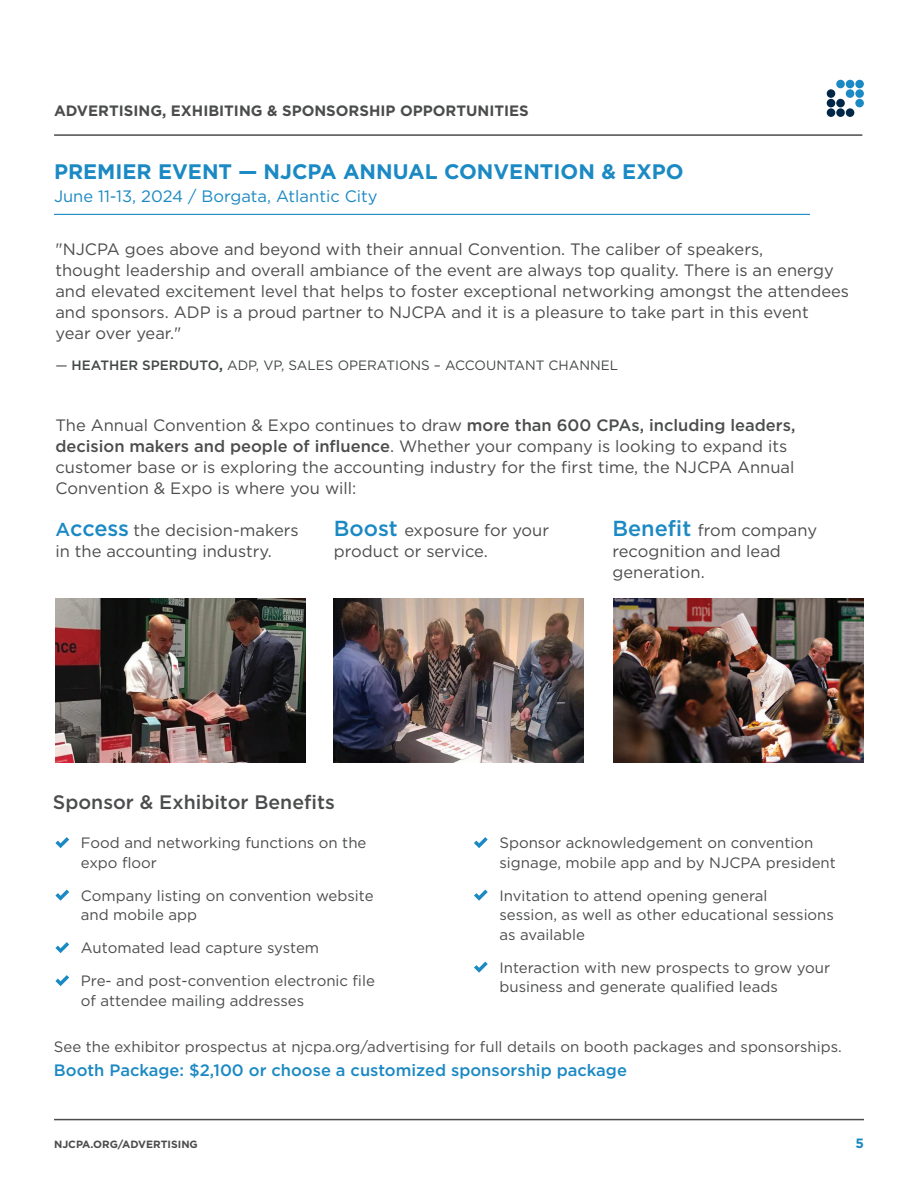
<style>
.page{position:relative;width:918px;height:1188px;background:#fff}
.page>*{position:absolute;margin:0;border:0;box-sizing:border-box;transform-origin:0 0}
.Subhead_title{font:700 21px "Gotham";color:#1b89c3}
.Body_Text{font:500 19.5px "Gotham";color:#4b4c4d}
.Body_Text-2{font:16.5px/21px "Gotham";color:#4b4c4d}
.Body_Text-3{font:500 16.5px "Gotham";color:#1b89c3}
.Subhead_title-2{font:16.5px "Gotham";color:#1b89c3}
.Subhead_2{font:15px/19.5px "Gotham";color:#4b4c4d}
.Body_Text-4{font:15px "Gotham";color:#4b4c4d}
.t1{font:700 15px "Gotham";color:#4b4c4d}
.Body_Text-5{font:13.5px "Gotham";color:#424846}
.t2{font:700 13.5px "Gotham";color:#1b89c3}
.t3{font:700 10.5px "Gotham";color:#4b4c4d}
.s1{font-weight:500}
.s2{font-weight:700}
.s3{font-weight:500;font-size:18.75px;color:#1b89c3}
.s4{font-weight:500;font-size:21.75px;color:#1b89c3}
</style>
<div class="page">
<hr style="left:54px;top:1119px;width:810px;height:1px;background:#4b4c4d">
<hr style="left:54px;top:134px;width:808px;height:2px;background:#4b4c4d">
<div style="left:827px;top:89px;width:8px;height:9px;background:#002748;border-radius:50%"></div>
<div style="left:827px;top:99px;width:8px;height:8px;background:#002748;border-radius:50%"></div>
<div style="left:836px;top:80px;width:9px;height:8px;background:#1b89c3;border-radius:50%"></div>
<div style="left:846px;top:80px;width:8px;height:8px;background:#1b89c3;border-radius:50%"></div>
<div style="left:855px;top:80px;width:9px;height:8px;background:#1b89c3;border-radius:50%"></div>
<div style="left:846px;top:89px;width:8px;height:9px;background:#1b89c3;border-radius:50%"></div>
<div style="left:855px;top:89px;width:9px;height:9px;background:#1b89c3;border-radius:50%"></div>
<div style="left:836px;top:99px;width:9px;height:8px;background:#002748;border-radius:50%"></div>
<div style="left:855px;top:99px;width:9px;height:8px;background:#1b89c3;border-radius:50%"></div>
<div style="left:827px;top:108px;width:8px;height:9px;background:#002748;border-radius:50%"></div>
<div style="left:836px;top:108px;width:9px;height:9px;background:#002748;border-radius:50%"></div>
<div style="left:846px;top:108px;width:8px;height:9px;background:#002748;border-radius:50%"></div>
<hr style="left:54px;top:214px;width:756px;height:1px;background:#1b89c3">
<img style="left:613px;top:599px;width:250px;height:164px">
<img style="left:333px;top:599px;width:251px;height:164px">
<img style="left:55px;top:599px;width:251px;height:164px">
<svg style="left:55px;top:837px;width:14px;height:11px"></svg>
<svg style="left:55px;top:890px;width:14px;height:11px"></svg>
<svg style="left:55px;top:942px;width:14px;height:11px"></svg>
<svg style="left:55px;top:975px;width:14px;height:11px"></svg>
<svg style="left:474px;top:837px;width:14px;height:11px"></svg>
<svg style="left:474px;top:890px;width:14px;height:11px"></svg>
<svg style="left:474px;top:962px;width:14px;height:11px"></svg>
<p class="t1" style="left:54px;top:100px;width:476px">ADVERTISING, EXHIBITING &amp; SPONSORSHIP OPPORTUNITIES</p>
<p class="Subhead_title" style="left:54px;top:158px;width:631px">PREMIER EVENT — NJCPA ANNUAL CONVENTION &amp; EXPO</p>
<p class="Subhead_title-2" style="left:54px;top:185px;width:325px">June 11-13, 2024 / Borgata, Atlantic City</p>
<p class="Body_Text-2" style="left:55px;top:238px;width:795px">"NJCPA goes above and beyond with their annual Convention. The caliber of speakers,<br>thought leadership and overall ambiance of the event are always top quality. There is an energy and elevated excitement level that helps to foster exceptional networking amongst the attendees and sponsors. ADP is a proud partner to NJCPA and it is a pleasure to take part in this event<br>year over year."</p>
<p class="Body_Text-5" style="left:55px;top:357px;width:564px">— <span class="s1">HEATHER SPERDUTO</span><span class="s2">,</span> ADP, VP, SALES OPERATIONS – ACCOUNTANT CHANNEL</p>
<p class="Body_Text-2" style="left:55px;top:414px;width:742px">The Annual Convention &amp; Expo continues to draw <span class="s1">more than 600 CPAs, including leaders, decision makers and people of influence</span>. Whether your company is looking to expand its customer base or is exploring the accounting industry for the first time, the NJCPA Annual Convention &amp; Expo is where you will:</p>
<p class="Body_Text-2" style="left:55px;top:519px;width:245px"><span class="s3">A</span><span class="s4">ccess</span> the decision-makers in the accounting industry.</p>
<p class="Body_Text-2" style="left:334px;top:519px;width:217px"><span class="s4">Boost</span> exposure for your product or service.</p>
<p class="Body_Text-2" style="left:612px;top:519px;width:206px"><span class="s4">Benefit</span> from company recognition and lead generation.</p>
<p class="Body_Text" style="left:53px;top:790px;width:283px">Sponsor &amp; Exhibitor Benefits</p>
<p class="Subhead_2" style="left:81px;top:833px;width:287px">Food and networking functions on the expo floor</p>
<p class="Subhead_2" style="left:81px;top:885px;width:294px">Company listing on convention website and mobile app</p>
<p class="Subhead_2" style="left:81px;top:938px;width:240px">Automated lead capture system</p>
<p class="Subhead_2" style="left:81px;top:971px;width:295px">Pre- and post-convention electronic file of attendee mailing addresses</p>
<p class="Subhead_2" style="left:499px;top:833px;width:338px">Sponsor acknowledgement on convention signage, mobile app and by NJCPA president</p>
<p class="Subhead_2" style="left:499px;top:885px;width:336px">Invitation to attend opening general<br>session, as well as other educational sessions as available</p>
<p class="Subhead_2" style="left:499px;top:957px;width:332px">Interaction with new prospects to grow your business and generate qualified leads</p>
<p class="Body_Text-4" style="left:54px;top:1037px;width:789px">See the exhibitor prospectus at njcpa.org/advertising for full details on booth packages and sponsorships.</p>
<p class="Body_Text-3" style="left:54px;top:1060px;width:575px">Booth Package: $2,100 or choose a customized sponsorship package</p>
<p class="t3" style="left:54px;top:1137px;width:145px">NJCPA.ORG/ADVERTISING</p>
<p class="t2" style="left:855px;top:1134px;width:10px">5</p>
</div>
